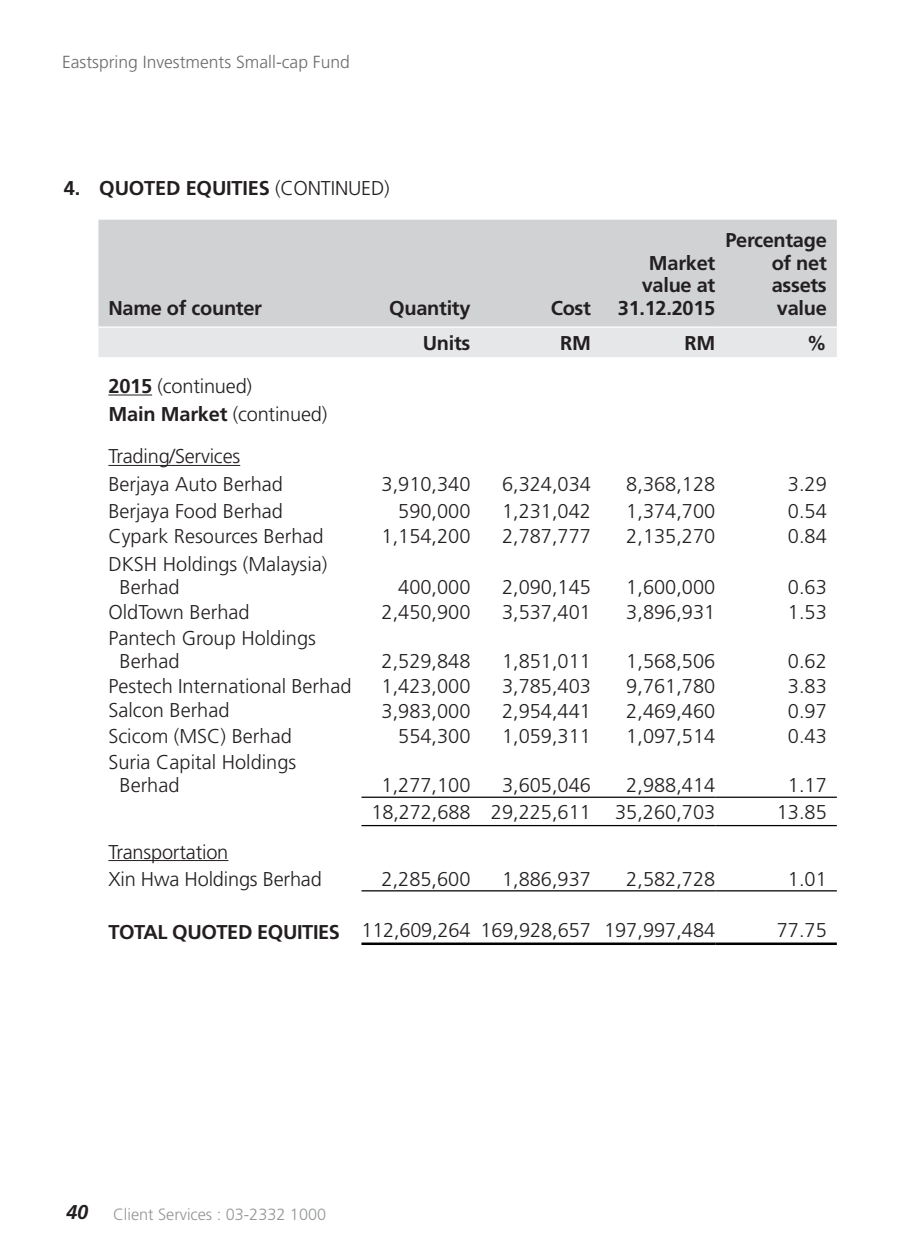
<style>
.page{position:relative;width:900px;height:1260px;background:#fff}
.page>*{position:absolute;margin:0;border:0;box-sizing:border-box;transform-origin:0 0}
.t1{font:300 20px/22.5px "Frutiger";color:#231f20}
.t2{font:700 20px/22.5px "Frutiger";letter-spacing:-.015em;color:#231f20;text-align:right}
.t3{font:300 17.5px "Frutiger";color:#6c6d70}
.t4{font:300 16.25px "Frutiger";color:#939598}
.s1{font-weight:300}
.s2{font-weight:700}
.s3{font-weight:700;font-style:italic;font-size:20px;color:#231f20}
</style>
<div class="page">
<div style="left:98px;top:220px;width:739px;height:106px;background:#d1d2d4"></div>
<div style="left:98px;top:328px;width:739px;height:29px;background:#e6e7e9"></div>
<hr style="left:361px;top:890px;width:354px;height:1px;background:#000">
<hr style="left:715px;top:890px;width:122px;height:1px;background:#000">
<hr style="left:361px;top:943px;width:354px;height:2px;background:#000">
<hr style="left:715px;top:943px;width:122px;height:2px;background:#000">
<hr style="left:361px;top:797px;width:354px;height:1px;background:#000">
<hr style="left:715px;top:797px;width:122px;height:1px;background:#000">
<hr style="left:361px;top:825px;width:354px;height:1px;background:#000">
<hr style="left:715px;top:825px;width:122px;height:1px;background:#000">
<hr style="left:108px;top:395px;width:44px;height:1px;background:#231f20">
<hr style="left:108px;top:465px;width:132px;height:1px;background:#231f20">
<hr style="left:108px;top:860px;width:120px;height:1px;background:#231f20">
<p class="t3" style="left:62px;top:54px;width:289px">Eastspring Investments Small-cap Fund</p>
<p class="t2" style="left:64px;top:178px;width:327px">4. QUOTED EQUITIES <span class="s1">(CONTINUED)</span></p>
<p class="t2" style="left:108px;top:298px;width:155px">Name of counter</p>
<p class="t2" style="left:389px;top:298px;width:83px">Quantity</p>
<p class="t2" style="left:551px;top:298px;width:42px">Cost</p>
<p class="t2" style="left:618px;top:253px;width:99px">Market value at<br>31.12.2015</p>
<p class="t2" style="left:772px;top:230px;width:57px;text-align:justify;text-indent:-46px">Percentage of net assets value</p>
<p class="t1" style="left:108px;top:374px;width:221px;line-height:28px"><span class="s2">2015</span> (continued)<br><span class="s2">Main Market</span> (continued)</p>
<p class="t1" style="left:108px;top:444px;width:176px;line-height:28px">Trading/Services<br>Berjaya Auto Berhad</p>
<p class="t2" style="left:423px;top:333px;width:49px">Units</p>
<p class="t2" style="left:560px;top:333px;width:32px">RM</p>
<p class="t2" style="left:684px;top:333px;width:32px">RM</p>
<p class="t2" style="left:807px;top:333px;width:21px">%</p>
<p class="t1" style="left:382px;top:475px;width:90px">3,910,340</p>
<p class="t1" style="left:502px;top:475px;width:90px">6,324,034</p>
<p class="t1" style="left:626px;top:475px;width:90px">8,368,128</p>
<p class="t1" style="left:788px;top:475px;width:40px">3.29</p>
<p class="t1" style="left:108px;top:502px;width:176px">Berjaya Food Berhad</p>
<p class="t1" style="left:398px;top:502px;width:74px">590,000</p>
<p class="t1" style="left:502px;top:502px;width:90px">1,231,042</p>
<p class="t1" style="left:626px;top:502px;width:90px">1,374,700</p>
<p class="t1" style="left:788px;top:502px;width:40px">0.54</p>
<p class="t1" style="left:108px;top:527px;width:217px">Cypark Resources Berhad</p>
<p class="t1" style="left:382px;top:527px;width:90px">1,154,200</p>
<p class="t1" style="left:502px;top:527px;width:90px">2,787,777</p>
<p class="t1" style="left:626px;top:527px;width:90px">2,135,270</p>
<p class="t1" style="left:788px;top:527px;width:40px">0.84</p>
<p class="t1" style="left:120px;top:555px;width:209px;text-indent:-11px">DKSH Holdings (Malaysia)<br>Berhad</p>
<p class="t1" style="left:398px;top:577px;width:74px">400,000</p>
<p class="t1" style="left:502px;top:577px;width:90px">2,090,145</p>
<p class="t1" style="left:626px;top:577px;width:90px">1,600,000</p>
<p class="t1" style="left:788px;top:577px;width:40px">0.63</p>
<p class="t1" style="left:108px;top:603px;width:143px">OldTown Berhad</p>
<p class="t1" style="left:382px;top:603px;width:90px">2,450,900</p>
<p class="t1" style="left:502px;top:603px;width:90px">3,537,401</p>
<p class="t1" style="left:626px;top:603px;width:90px">3,896,931</p>
<p class="t1" style="left:788px;top:603px;width:40px">1.53</p>
<p class="t1" style="left:120px;top:628px;width:198px;text-indent:-11px">Pantech Group Holdings<br>Berhad</p>
<p class="t1" style="left:382px;top:651px;width:90px">2,529,848</p>
<p class="t1" style="left:502px;top:651px;width:90px">1,851,011</p>
<p class="t1" style="left:626px;top:651px;width:90px">1,568,506</p>
<p class="t1" style="left:788px;top:651px;width:40px">0.62</p>
<p class="t1" style="left:108px;top:676px;width:245px">Pestech International Berhad</p>
<p class="t1" style="left:382px;top:676px;width:90px">1,423,000</p>
<p class="t1" style="left:502px;top:676px;width:90px">3,785,403</p>
<p class="t1" style="left:626px;top:676px;width:90px">9,761,780</p>
<p class="t1" style="left:788px;top:676px;width:40px">3.83</p>
<p class="t1" style="left:108px;top:700px;width:123px">Salcon Berhad</p>
<p class="t1" style="left:382px;top:701px;width:90px">3,983,000</p>
<p class="t1" style="left:502px;top:701px;width:90px">2,954,441</p>
<p class="t1" style="left:626px;top:701px;width:90px">2,469,460</p>
<p class="t1" style="left:788px;top:701px;width:40px">0.97</p>
<p class="t1" style="left:108px;top:727px;width:185px">Scicom (MSC) Berhad</p>
<p class="t1" style="left:398px;top:727px;width:74px">554,300</p>
<p class="t1" style="left:502px;top:727px;width:90px">1,059,311</p>
<p class="t1" style="left:626px;top:727px;width:90px">1,097,514</p>
<p class="t1" style="left:788px;top:727px;width:40px">0.43</p>
<p class="t1" style="left:120px;top:752px;width:178px;text-indent:-11px">Suria Capital Holdings<br>Berhad</p>
<p class="t1" style="left:382px;top:775px;width:90px">1,277,100</p>
<p class="t1" style="left:502px;top:775px;width:90px">3,605,046</p>
<p class="t1" style="left:626px;top:775px;width:90px">2,988,414</p>
<p class="t1" style="left:788px;top:775px;width:40px">1.17</p>
<p class="t1" style="left:371px;top:802px;width:345px">18,272,688 29,225,611 35,260,703</p>
<p class="t1" style="left:777px;top:802px;width:52px">13.85</p>
<p class="t1" style="left:108px;top:840px;width:215px;line-height:27.2px">Transportation<br>Xin Hwa Holdings Berhad</p>
<p class="t1" style="left:382px;top:869px;width:90px">2,285,600</p>
<p class="t1" style="left:502px;top:869px;width:90px">1,886,937</p>
<p class="t1" style="left:626px;top:869px;width:90px">2,582,728</p>
<p class="t1" style="left:788px;top:869px;width:40px">1.01</p>
<p class="t1" style="left:108px;top:920px;width:608px"><span class="s2">TOTAL QUOTED EQUITIES</span> 112,609,264 169,928,657 197,997,484</p>
<p class="t1" style="left:777px;top:920px;width:52px">77.75</p>
<p class="t4" style="left:66px;top:1208px;width:262px"><span class="s3">40</span> Client Services : 03-2332 1000</p>
</div>
